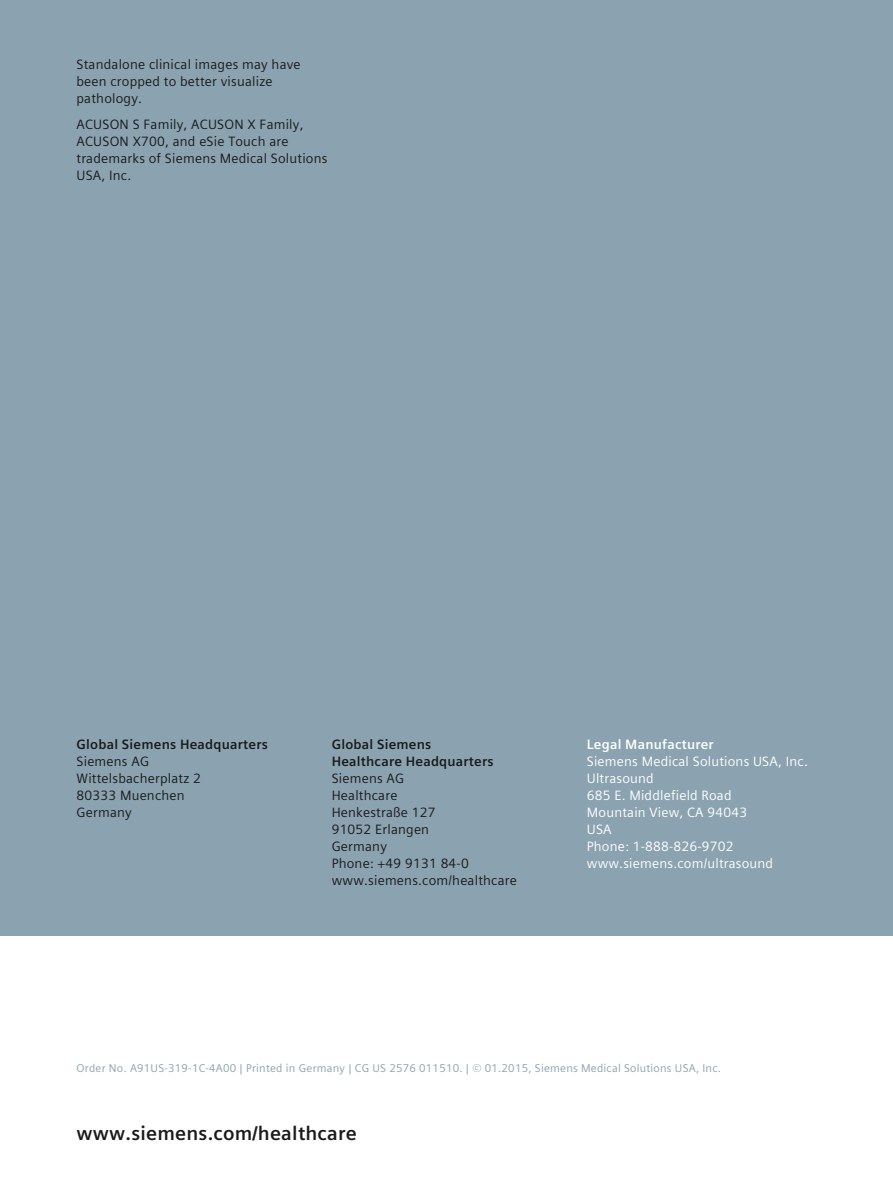
<style>
.page{position:relative;width:893px;height:1191px;background:#fff}
.page>*{position:absolute;margin:0;border:0;box-sizing:border-box;transform-origin:0 0}
.t1{font:700 19.5px "Siemens Sans Global";letter-spacing:.01em;color:#1a1a19}
.t2{font:13.5px/17px "Siemens Sans Global";letter-spacing:.015em;color:#1a1a19}
.t3{font:13.5px/17px "Siemens Sans Global";letter-spacing:.015em;color:#fff}
.t4{font:700 13.5px/17px "Siemens Sans Global";letter-spacing:.015em;color:#1a1a19}
.t5{font:700 13.5px "Siemens Sans Global";letter-spacing:.015em;color:#fff}
.t6{font:11.25px "Siemens Sans Global";letter-spacing:.02em;color:#8ba3b0}
</style>
<div class="page">
<div style="left:0;top:0;width:893px;height:935px;background:#8ba3b0"></div>
<p class="t2" style="left:77px;top:56px;width:226px">Standalone clinical images may have been cropped to better visualize pathology.</p>
<p class="t2" style="left:77px;top:116px;width:252px">ACUSON S Family, ACUSON X Family,<br>ACUSON X700, and eSie Touch are trademarks of Siemens Medical Solutions<br>USA, Inc.</p>
<p class="t4" style="left:77px;top:735px;width:193px">Global Siemens Headquarters</p>
<p class="t2" style="left:77px;top:752px;width:126px">Siemens AG<br>Wittelsbacherplatz 2<br>80333 Muenchen<br>Germany</p>
<p class="t4" style="left:332px;top:735px;width:163px">Global Siemens<br>Healthcare Headquarters</p>
<p class="t2" style="left:332px;top:769px;width:187px">Siemens AG<br>Healthcare<br>Henkestraße 127<br>91052 Erlangen<br>Germany<br>Phone: +49 9131 84-0 www.siemens.com/healthcare</p>
<p class="t5" style="left:587px;top:733px;width:128px">Legal Manufacturer</p>
<p class="t3" style="left:587px;top:752px;width:223px">Siemens Medical Solutions USA, Inc.<br>Ultrasound<br>685 E. Middlefield Road<br>Mountain View, CA 94043<br>USA<br>Phone: 1-888-826-9702 www.siemens.com/ultrasound</p>
<p class="t6" style="left:77px;top:1059px;width:646px">Order No. A91US-319-1C-4A00 | Printed in Germany | CG US 2576 011510. | © 01.2015, Siemens Medical Solutions USA, Inc.</p>
<h1 class="t1" style="left:77px;top:1118px;width:282px">www.siemens.com/healthcare</h1>
</div>
